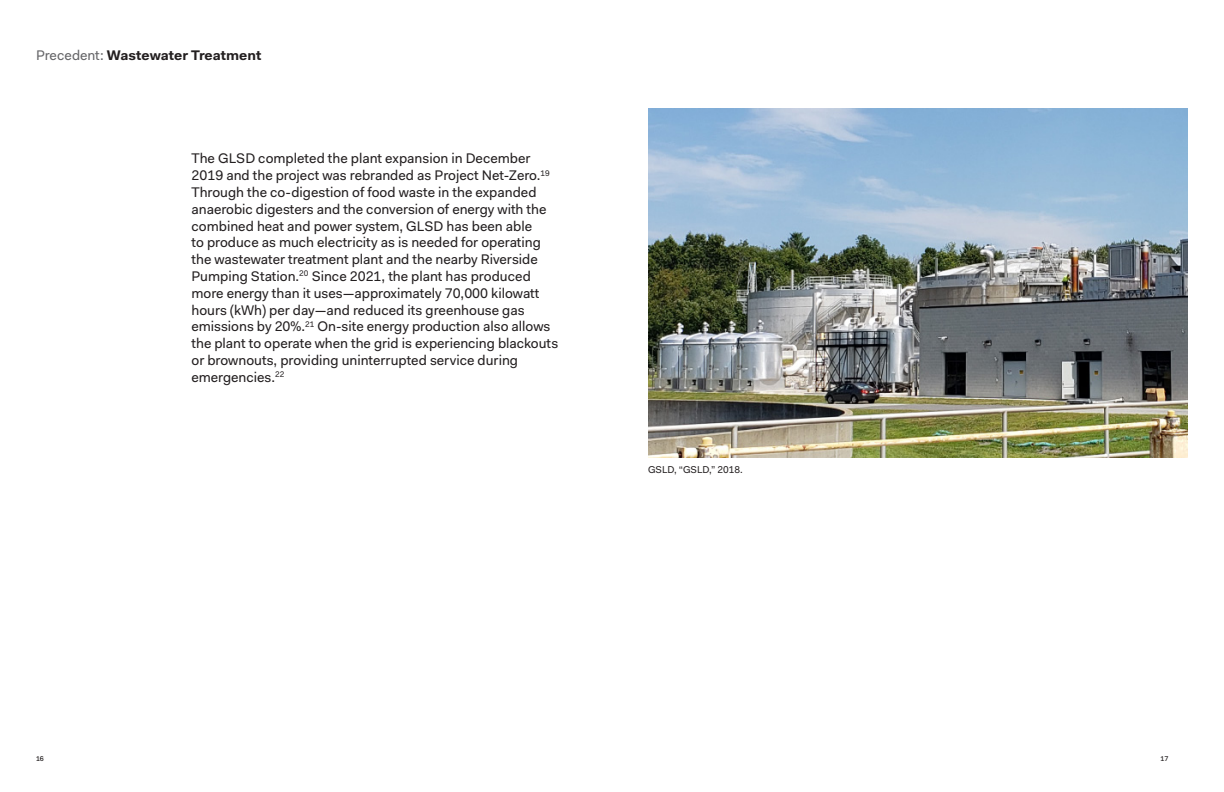
<style>
.page{position:relative;width:1224px;height:792px;background:#fff}
.page>*{position:absolute;margin:0;border:0;box-sizing:border-box;transform-origin:0 0}
.Paragraph_Style_1{font:14px/16.8px "Fakt";color:#231f20}
.OFU_MOP_Titles_Fakt{font:700 14px "Fakt";color:#231f20}
.t1{font:10px "Fakt";color:#231f20}
.t2{font:500 7px "Fakt";color:#231f20}
.s1{font-weight:400;color:#656568}
</style>
<div class="page">
<img style="left:648px;top:108px;width:540px;height:350px">
<p class="OFU_MOP_Titles_Fakt" style="left:36px;top:47px;width:227px"><span class="s1">Precedent:</span> Wastewater Treatment</p>
<p class="Paragraph_Style_1" style="left:192px;top:150px;width:368px">The GLSD completed the plant expansion in December 2019 and the project was rebranded as Project Net-Zero.<sup>19<br></sup>Through the co-digestion of food waste in the expanded anaerobic digesters and the conversion of energy with the combined heat and power system, GLSD has been able<br>to produce as much electricity as is needed for operating the wastewater treatment plant and the nearby Riverside Pumping Station.<sup>20</sup> Since 2021, the plant has produced more energy than it uses—approximately 70,000 kilowatt hours (kWh) per day—and reduced its greenhouse gas emissions by 20%.<sup>21</sup> On-site energy production also allows the plant to operate when the grid is experiencing blackouts or brownouts, providing uninterrupted service during emergencies.<sup>22</sup></p>
<p class="t1" style="left:648px;top:463px;width:96px">GSLD, “GSLD,” 2018.</p>
<p class="t2" style="left:36px;top:755px;width:9px">16</p>
<p class="t2" style="left:1161px;top:755px;width:9px">17</p>
</div>
